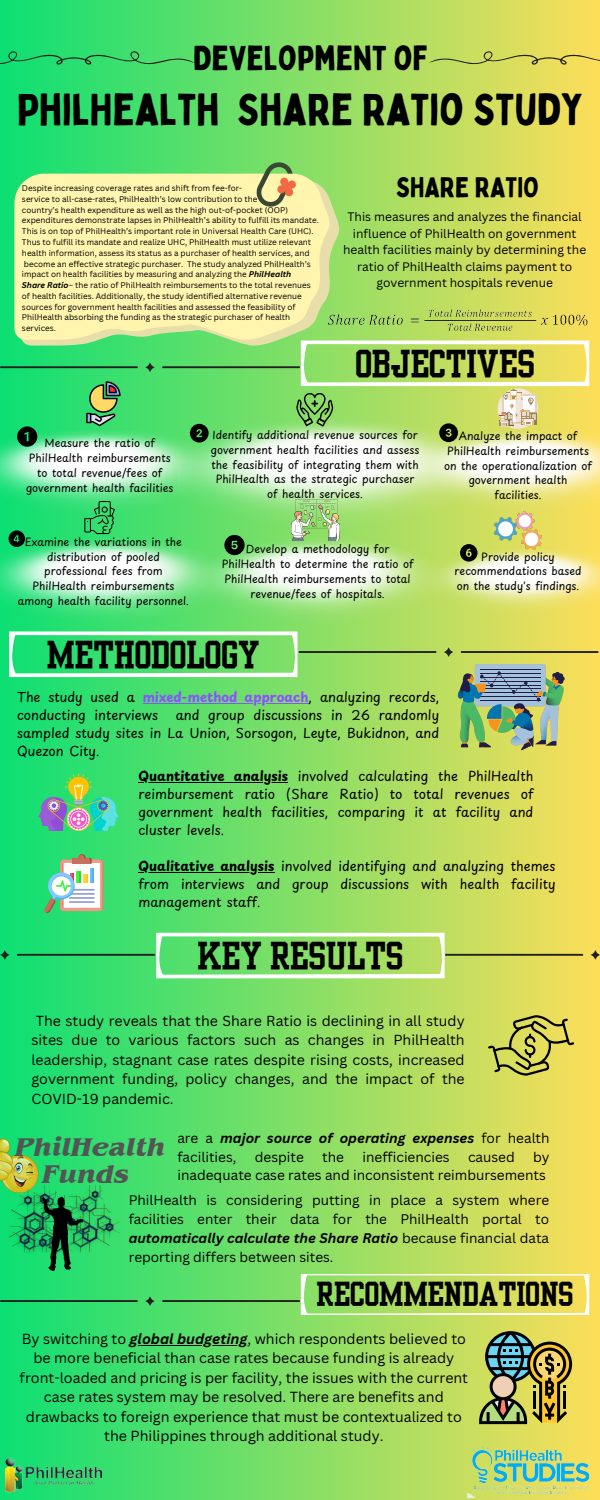
<style>
.page{position:relative;width:600px;height:1500px;background:#fff}
.page>*{position:absolute;margin:0;border:0;box-sizing:border-box;transform-origin:0 0}
.t1{font:44px "Bobby Jones";color:#000}
.t2{font:34px "Bobby Jones";color:#000}
.t3{font:31.7px "Yearbook Solid";color:#000}
.t4{font:28px "Bobby Jones";color:#000}
.t5{font:27.7px "Yearbook Solid";color:#000}
.t6{font:italic 700 26.3px/26.9px "Benguiat Pro ITC";color:#545454;text-align:center}
.t7{font:14.2px/19.5px "Canva Sans";color:#000;text-align:justify}
.t8{font:13.6px/18.8px "Canva Sans";color:#000;text-align:right}
.t9{font:italic 700 13.6px/18.8px "Canva Sans";color:#000}
.t10{font:13.1px/18px "Playpen Sans";color:#000;text-align:justify}
.t11{font:12px/16.5px "Canva Sans";color:#000;text-align:center}
.t12{font:10.8px/14.8px "Playpen Sans";color:#000;text-align:center}
.t13{font:8.1px "Canva Sans";color:#000}
.s1{font-weight:700;font-style:italic}
.s2{font-weight:700;color:#8c52ff}
.s3{font-weight:700}
.s4{font-weight:400;font-style:normal}
</style>
<div class="page">
<div style="left:0;top:0;width:600px;height:1500px;background:linear-gradient(to right,#0cdf73,#fdde59)"></div>
<svg style="left:20px;top:179px;width:322px;height:167px"></svg>
<svg style="left:14px;top:174px;width:318px;height:166px;fill:#fff5ae"></svg>
<svg style="left:255px;top:160px;width:41px;height:47px"></svg>
<svg style="left:145px;top:362px;width:10px;height:10px"></svg>
<hr style="left:0;top:366px;width:138px;height:2px;background:#222221">
<hr style="left:162px;top:366px;width:138px;height:2px;background:#222221">
<img style="left:449px;top:547px;width:151px;height:68px">
<img style="left:235px;top:538px;width:214px;height:86px">
<img style="left:0;top:538px;width:235px;height:86px">
<img style="left:474px;top:428px;width:126px;height:86px">
<img style="left:177px;top:418px;width:297px;height:113px">
<img style="left:0;top:428px;width:225px;height:86px">
<svg style="left:17px;top:426px;width:20px;height:21px"></svg>
<svg style="left:190px;top:424px;width:19px;height:19px"></svg>
<svg style="left:9px;top:530px;width:16px;height:17px"></svg>
<svg style="left:224px;top:535px;width:21px;height:20px"></svg>
<svg style="left:460px;top:544px;width:18px;height:18px"></svg>
<svg style="left:9px;top:631px;width:289px;height:46px"></svg>
<svg style="left:444px;top:647px;width:9px;height:10px"></svg>
<hr style="left:299px;top:651px;width:137px;height:2px;background:#222221">
<hr style="left:461px;top:651px;width:138px;height:2px;background:#222221">
<svg style="left:86px;top:381px;width:35px;height:45px"></svg>
<img style="left:495px;top:512px;width:46px;height:37px">
<svg style="left:296px;top:341px;width:293px;height:101px"></svg>
<svg style="left:84px;top:501px;width:31px;height:33px"></svg>
<img style="left:291px;top:500px;width:48px;height:40px">
<svg style="left:38px;top:773px;width:81px;height:59px"></svg>
<div style="left:60px;top:860px;width:43px;height:51px;background:#ee8f7e;border-radius:3px"></div>
<div style="left:60px;top:860px;width:42px;height:51px;background:linear-gradient(to bottom,#f3a596,#f3a292);border-radius:3px"></div>
<svg style="left:44px;top:853px;width:56px;height:60px"></svg>
<svg style="left:457px;top:664px;width:108px;height:86px"></svg>
<svg style="left:156px;top:933px;width:289px;height:45px"></svg>
<svg style="left:591px;top:950px;width:9px;height:10px"></svg>
<hr style="left:445px;top:954px;width:138px;height:2px;background:#222221">
<svg style="left:0;top:950px;width:10px;height:10px"></svg>
<hr style="left:17px;top:954px;width:138px;height:2px;background:#222221">
<svg style="left:0;top:1138px;width:38px;height:55px"></svg>
<svg style="left:488px;top:1015px;width:86px;height:61px"></svg>
<img style="left:5px;top:1185px;width:114px;height:85px">
<svg style="left:301px;top:1274px;width:288px;height:41px"></svg>
<svg style="left:145px;top:1296px;width:10px;height:10px"></svg>
<hr style="left:0;top:1300px;width:138px;height:2px;background:#222221">
<hr style="left:162px;top:1300px;width:138px;height:2px;background:#222221">
<svg style="left:479px;top:1331px;width:93px;height:93px"></svg>
<img style="left:324px;top:309px;width:269px;height:26px">
<img style="left:467px;top:1445px;width:128px;height:52px">
<img style="left:6px;top:1458px;width:102px;height:41px">
<hr style="left:143px;top:703px;width:166px;height:1px;background:#8c52ff">
<svg style="left:0;top:51px;width:194px;height:14px"></svg>
<hr style="left:138px;top:782px;width:150px;height:1px;background:#000">
<hr style="left:138px;top:872px;width:136px;height:1px;background:#000">
<hr style="left:130px;top:1345px;width:118px;height:1px;background:#000">
<svg style="left:429px;top:51px;width:171px;height:14px"></svg>
<p class="t2" style="left:193px;top:36px;width:236px">DEVELOPMENT OF</p>
<h2 class="t1" style="left:17px;top:82px;width:567px">PHILHEALTH SHARE RATIO STUDY</h2>
<p class="t13" style="left:22px;top:182px;width:222px">Despite increasing coverage rates and shift from fee-for-</p>
<h5 class="t13" style="left:22px;top:193px;width:237px">service to all-case-rates, PhilHealth’s low contribution to the</h5>
<p class="t13" style="left:22px;top:204px;width:267px">country’s health expenditure as well as the high out-of-pocket (OOP)</p>
<p class="t13" style="left:22px;top:215px;width:299px">expenditures demonstrate lapses in PhilHealth’s ability to fulfill its mandate.</p>
<p class="t13" style="left:22px;top:226px;width:293px">This is on top of PhilHealth’s important role in Universal Health Care (UHC).</p>
<p class="t13" style="left:22px;top:236px;width:291px">Thus to fulfill its mandate and realize UHC, PhilHealth must utilize relevant</p>
<p class="t13" style="left:22px;top:247px;width:289px">health information, assess its status as a purchaser of health services, and</p>
<h6 class="t13" style="left:24px;top:258px;width:288px">become an effective strategic purchaser. The study analyzed PhilHealth’s</h6>
<p class="t13" style="left:22px;top:269px;width:271px">impact on health facilities by measuring and analyzing the <span class="s1">PhilHealth</span></p>
<p class="t13" style="left:22px;top:279px;width:290px"><span class="s1">Share Ratio</span>– the ratio of PhilHealth reimbursements to the total revenues</p>
<p class="t13" style="left:22px;top:290px;width:281px">of health facilities. Additionally, the study identified alternative revenue</p>
<p class="t13" style="left:22px;top:301px;width:275px">sources for government health facilities and assessed the feasibility of</p>
<p class="t13" style="left:22px;top:312px;width:270px">PhilHealth absorbing the funding as the strategic purchaser of health</p>
<p class="t13" style="left:22px;top:322px;width:36px">services.</p>
<p class="t4" style="left:396px;top:170px;width:145px">SHARE RATIO</p>
<p class="t11" style="left:343px;top:208px;width:245px">This measures and analyzes the financial influence of PhilHealth on government health facilities mainly by determining the ratio of PhilHealth claims payment to government hospitals revenue</p>
<h3 class="t3" style="left:355px;top:342px;width:181px">OBJECTIVES</h3>
<p class="t12" style="left:26px;top:436px;width:149px">Measure the ratio of<br>PhilHealth reimbursements to total revenue/fees of government health facilities</p>
<p class="t12" style="left:211px;top:427px;width:210px">Identify additional revenue sources for government health facilities and assess the feasibility of integrating them with PhilHealth as the strategic purchaser of health services.</p>
<p class="t12" style="left:444px;top:428px;width:149px">Analyze the impact of<br>PhilHealth reimbursements on the operationalization of government health facilities.</p>
<p class="t12" style="left:18px;top:534px;width:173px">Examine the variations in the distribution of pooled professional fees from<br>PhilHealth reimbursements among health facility personnel.</p>
<p class="t12" style="left:222px;top:541px;width:193px">Develop a methodology for<br>PhilHealth to determine the ratio of<br>PhilHealth reimbursements to total revenue/fees of hospitals.</p>
<p class="t12" style="left:455px;top:549px;width:129px">Provide policy recommendations based on the study's findings.</p>
<p class="t3" style="left:47px;top:633px;width:214px">METHODOLOGY</p>
<p class="t10" style="left:17px;top:688px;width:424px;text-indent:126px"><span class="s2">mixed-method approach</span>, analyzing records, conducting interviews</p>
<p class="t10" style="left:17px;top:688px;width:119px">The study used a</p>
<p class="t10" style="left:17px;top:706px;width:424px;text-indent:159px">and group discussions in 26 randomly sampled study sites in La Union, Sorsogon, Leyte, Bukidnon, and Quezon City.</p>
<p class="t10" style="left:138px;top:766px;width:396px"><span class="s3">Quantitative analysis</span> involved calculating the PhilHealth reimbursement ratio (Share Ratio) to total revenues of government health facilities, comparing it at facility and cluster levels.</p>
<p class="t10" style="left:138px;top:857px;width:419px"><span class="s3">Qualitative analysis</span> involved identifying and analyzing themes from interviews and group discussions with health facility management staff.</p>
<p class="t3" style="left:197px;top:934px;width:207px">KEY RESULTS</p>
<p class="t7" style="left:31px;top:1011px;width:435px;text-indent:5px">The study reveals that the Share Ratio is declining in all study sites due to various factors such as changes in PhilHealth leadership, stagnant case rates despite rising costs, increased government funding, policy changes, and the impact of the COVID-19 pandemic.</p>
<p class="t9" style="left:177px;top:1128px;width:374px"><span class="s4">are a</span> major source of operating expenses <span class="s4">for health facilities,</span></p>
<p class="t6" style="left:15px;top:1137px;width:152px">PhilHealth<br>Funds</p>
<p class="t8" style="left:129px;top:1191px;width:422px;text-align:justify">PhilHealth is considering putting in place a system where facilities enter their data for the PhilHealth portal to <span class="s1">automatically calculate the Share Ratio</span> because financial data reporting differs between sites.</p>
<p class="t8" style="left:255px;top:1147px;width:51px">despite</p>
<p class="t8" style="left:322px;top:1147px;width:23px">the</p>
<p class="t8" style="left:362px;top:1147px;width:89px">inefficiencies</p>
<p class="t8" style="left:468px;top:1147px;width:48px">caused</p>
<p class="t8" style="left:177px;top:1147px;width:374px">by<br>inadequate case rates and inconsistent reimbursements</p>
<h1 class="t5" style="left:317px;top:1275px;width:258px">RECOMMENDATIONS</h1>
<h3 class="t7" style="left:22px;top:1329px;width:446px">By switching to <span class="s1">global budgeting</span>, which respondents believed to</h3>
<p class="t7" style="left:20px;top:1348px;width:450px;text-align:center">be more beneficial than case rates because funding is already front-loaded and pricing is per facility, the issues with the current case rates system may be resolved. There are benefits and drawbacks to foreign experience that must be contextualized to the Philippines through additional study.</p>
</div>
